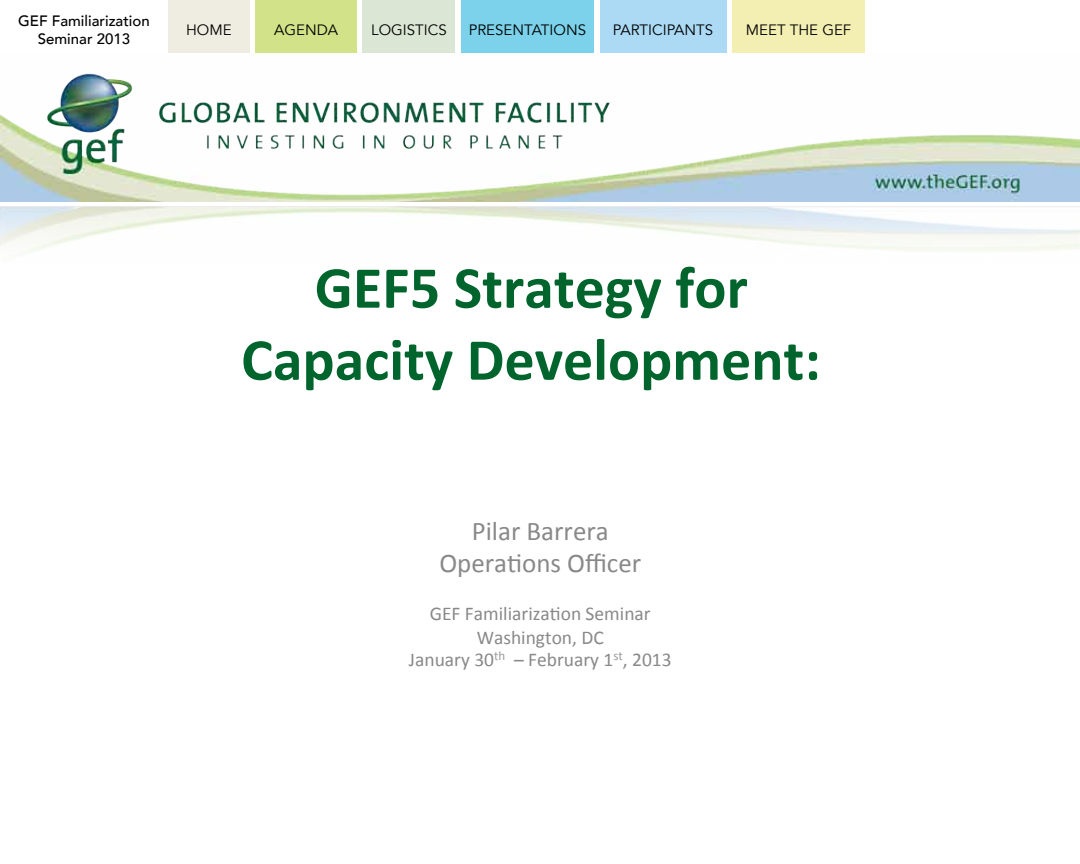
<style>
.page{position:relative;width:1080px;height:864px;background:#fff}
.page>*{position:absolute;margin:0;border:0;box-sizing:border-box;transform-origin:0 0}
.t1{font:700 60px/72px "Calibri";color:#00642d;text-align:center}
.t2{font:27px/32px "Calibri";color:#898989;text-align:center}
.t3{font:19.5px/23.2px "Calibri";color:#898989;text-align:center}
.t4{font:15px "Avenir";color:#000}
.t5{font:500 15px/18px "Avenir";color:#000;text-align:center}
</style>
<div class="page">
<div style="left:168px;top:0;width:82px;height:54px;background:#efede2"></div>
<div style="left:600px;top:0;width:126px;height:54px;background:#acdaf5"></div>
<div style="left:363px;top:0;width:92px;height:54px;background:#dbe7d4"></div>
<div style="left:732px;top:0;width:133px;height:54px;background:#f3efb3"></div>
<div style="left:256px;top:0;width:101px;height:54px;background:#d2e288"></div>
<div style="left:461px;top:0;width:133px;height:54px;background:#7bd2ea"></div>
<img style="left:0;top:73px;width:1080px;height:128px">
<p class="t5" style="left:18px;top:10px;width:133px">GEF Familiarization<br>Seminar 2013</p>
<p class="t4" style="left:186px;top:20px;width:47px">HOME</p>
<p class="t4" style="left:274px;top:20px;width:65px">AGENDA</p>
<p class="t4" style="left:371px;top:20px;width:77px">LOGISTICS</p>
<p class="t4" style="left:469px;top:20px;width:119px">PRESENTATIONS</p>
<p class="t4" style="left:613px;top:20px;width:102px">PARTICIPANTS</p>
<p class="t4" style="left:746px;top:20px;width:107px">MEET THE GEF</p>
<h1 class="t1" style="left:241px;top:252px;width:581px">GEF5 Strategy for<br>Capacity Development:</h1>
<h2 class="t2" style="left:439px;top:515px;width:203px">Pilar Barrera<br>Opera+ons Officer</h2>
<p class="t3" style="left:409px;top:602px;width:264px">GEF Familiariza+on Seminar<br>Washington, DC<br>January 30<sup>th</sup> – February 1<sup>st</sup>, 2013</p>
</div>
